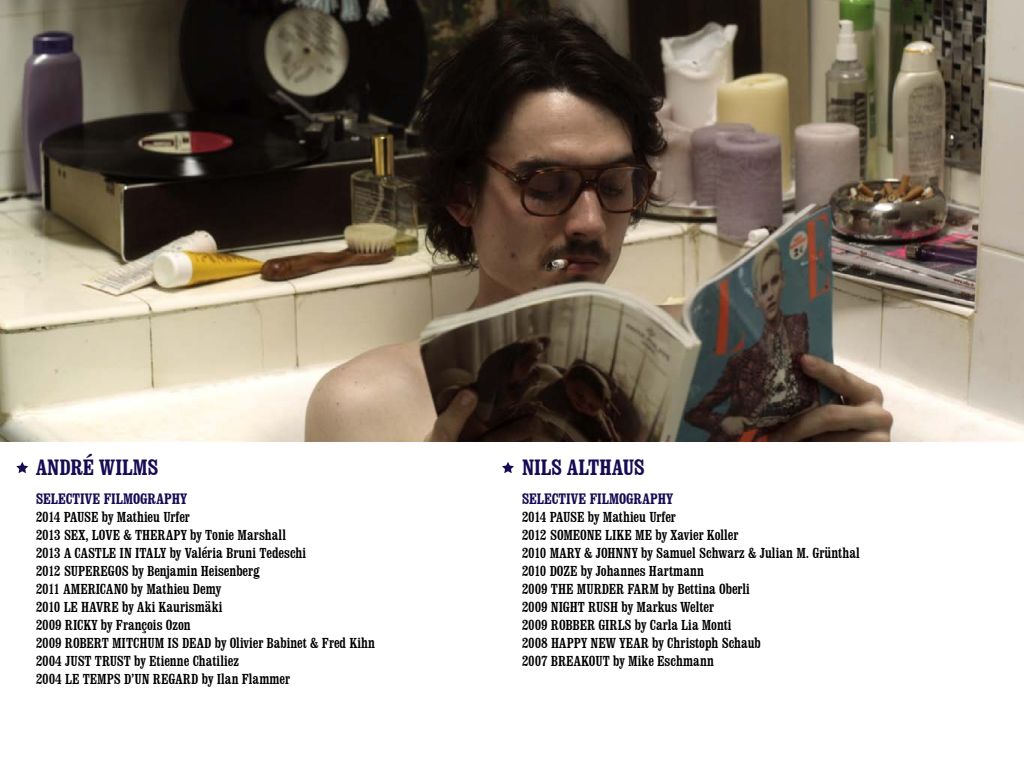
<style>
.page{position:relative;width:1024px;height:768px;background:#fff}
.page>*{position:absolute;margin:0;border:0;box-sizing:border-box;transform-origin:0 0}
.t1{font:700 condensed 22px "Clarendon BT";color:#160c53}
.t2{font:condensed 15px/18px "Clarendon BT";color:#000}
.t3{font:700 condensed 15px "Clarendon BT";color:#160c53}
</style>
<div class="page">
<img style="left:0;top:0;width:1024px;height:442px">
<svg style="left:16px;top:462px;width:12px;height:11px"></svg>
<svg style="left:502px;top:462px;width:12px;height:11px"></svg>
<h1 class="t1" style="left:36px;top:454px;width:124px">ANDRÉ WILMS</h1>
<p class="t3" style="left:36px;top:490px;width:153px">SELECTIVE FILMOGRAPHY</p>
<p class="t2" style="left:36px;top:508px;width:341px">2014 PAUSE by Mathieu Urfer<br>2013 SEX, LOVE &amp; THERAPY by Tonie Marshall<br>2013 A CASTLE IN ITALY by Valéria Bruni Tedeschi<br>2012 SUPEREGOS by Benjamin Heisenberg<br>2011 AMERICANO by Mathieu Demy<br>2010 LE HAVRE by Aki Kaurismäki<br>2009 RICKY by François Ozon<br>2009 ROBERT MITCHUM IS DEAD by Olivier Babinet &amp; Fred Kihn 2004 JUST TRUST by Etienne Chatiliez<br>2004 LE TEMPS D’UN REGARD by Ilan Flammer</p>
<h1 class="t1" style="left:522px;top:454px;width:124px">NILS ALTHAUS</h1>
<p class="t3" style="left:522px;top:490px;width:153px">SELECTIVE FILMOGRAPHY</p>
<p class="t2" style="left:522px;top:508px;width:339px">2014 PAUSE by Mathieu Urfer<br>2012 SOMEONE LIKE ME by Xavier Koller<br>2010 MARY &amp; JOHNNY by Samuel Schwarz &amp; Julian M. Grünthal 2010 DOZE by Johannes Hartmann<br>2009 THE MURDER FARM by Bettina Oberli<br>2009 NIGHT RUSH by Markus Welter<br>2009 ROBBER GIRLS by Carla Lia Monti<br>2008 HAPPY NEW YEAR by Christoph Schaub<br>2007 BREAKOUT by Mike Eschmann</p>
</div>
